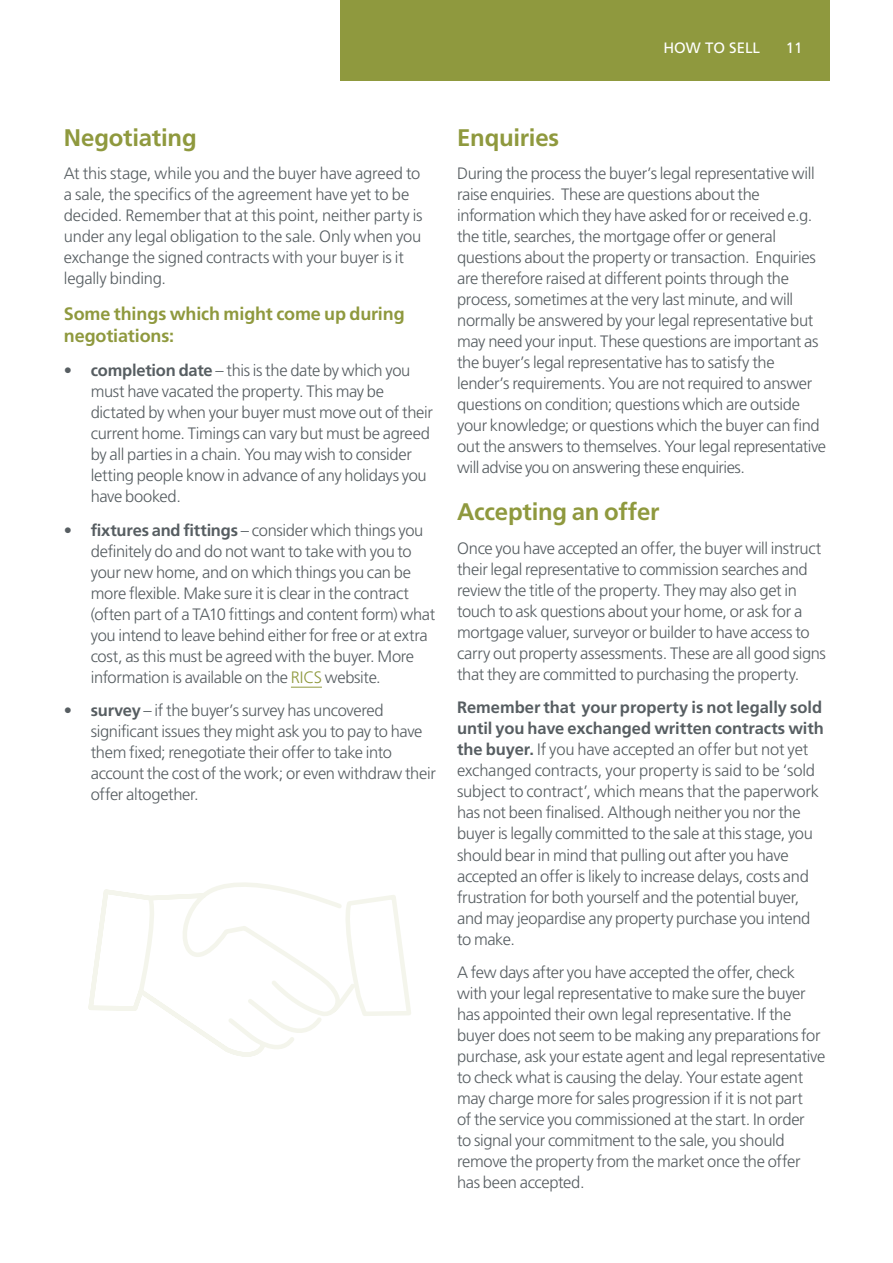
<style>
.page{position:relative;width:893px;height:1263px;background:#fff}
.page>*{position:absolute;margin:0;border:0;box-sizing:border-box;transform-origin:0 0}
.Body_copy{font:700 24px "Frutiger LT Std";letter-spacing:-.01em;color:#8f993e}
.Body_copy-2{font:700 18px/22.5px "Frutiger LT Std";letter-spacing:-.005em;color:#8f993e}
.Body_copy-3{font:300 16.5px/21px "Frutiger LT Std";letter-spacing:-.02em;color:#575e62}
.t1{font:15px "Frutiger LT Std";color:#fff}
.s1{font-weight:700}
.s2{color:#8f993e}
</style>
<div class="page">
<div style="left:340px;top:0;width:489px;height:81px;background:#8f993e"></div>
<hr style="left:291px;top:687px;width:31px;height:1px;background:#8f993e">
<svg style="left:88px;top:882px;width:323px;height:175px"></svg>
<p class="t1" style="left:663px;top:39px;width:98px">HOW TO SELL</p>
<p class="t1" style="left:786px;top:39px;width:18px">11</p>
<h2 class="Body_copy" style="left:64px;top:123px;width:134px">Negotiating</h2>
<p class="Body_copy-3" style="left:64px;top:163px;width:360px">At this stage, while you and the buyer have agreed to a sale, the specifics of the agreement have yet to be decided. Remember that at this point, neither party is under any legal obligation to the sale. Only when you exchange the signed contracts with your buyer is it legally binding.</p>
<p class="Body_copy-2" style="left:64px;top:302px;width:342px">Some things which might come up during negotiations:</p>
<p class="Body_copy-3" style="left:91px;top:360px;width:344px;text-indent:-27px">• <span class="s1">completion date</span> – this is the date by which you must have vacated the property. This may be dictated by when your buyer must move out of their current home. Timings can vary but must be agreed by all parties in a chain. You may wish to consider letting people know in advance of any holidays you have booked.</p>
<p class="Body_copy-3" style="left:91px;top:520px;width:346px;text-indent:-27px">• <span class="s1">fixtures and fittings</span> – consider which things you definitely do and do not want to take with you to your new home, and on which things you can be more flexible. Make sure it is clear in the contract (often part of a TA10 fittings and content form) what you intend to leave behind either for free or at extra cost, as this must be agreed with the buyer. More information is available on the <span class="s2">RICS</span> website.</p>
<p class="Body_copy-3" style="left:91px;top:700px;width:347px;text-indent:-27px">• <span class="s1">survey</span> – if the buyer’s survey has uncovered significant issues they might ask you to pay to have them fixed; renegotiate their offer to take into account the cost of the work; or even withdraw their offer altogether.</p>
<h2 class="Body_copy" style="left:457px;top:123px;width:104px">Enquiries</h2>
<p class="Body_copy-3" style="left:457px;top:163px;width:370px">During the process the buyer’s legal representative will raise enquiries. These are questions about the information which they have asked for or received e.g. the title, searches, the mortgage offer or general questions about the property or transaction. Enquiries are therefore raised at different points through the process, sometimes at the very last minute, and will normally be answered by your legal representative but may need your input. These questions are important as the buyer’s legal representative has to satisfy the lender’s requirements. You are not required to answer questions on condition; questions which are outside your knowledge; or questions which the buyer can find out the answers to themselves. Your legal representative will advise you on answering these enquiries.</p>
<p class="Body_copy" style="left:457px;top:497px;width:204px">Accepting an offer</p>
<p class="Body_copy-3" style="left:457px;top:538px;width:370px">Once you have accepted an offer, the buyer will instruct their legal representative to commission searches and review the title of the property. They may also get in touch to ask questions about your home, or ask for a mortgage valuer, surveyor or builder to have access to carry out property assessments. These are all good signs that they are committed to purchasing the property.</p>
<p class="Body_copy-3" style="left:457px;top:697px;width:368px"><span class="s1">Remember that your property is not legally sold until you have exchanged written contracts with the buyer.</span> If you have accepted an offer but not yet exchanged contracts, your property is said to be ‘sold subject to contract’, which means that the paperwork has not been finalised. Although neither you nor the buyer is legally committed to the sale at this stage, you should bear in mind that pulling out after you have accepted an offer is likely to increase delays, costs and frustration for both yourself and the potential buyer, and may jeopardise any property purchase you intend to make.</p>
<p class="Body_copy-3" style="left:457px;top:962px;width:370px">A few days after you have accepted the offer, check with your legal representative to make sure the buyer has appointed their own legal representative. If the buyer does not seem to be making any preparations for purchase, ask your estate agent and legal representative to check what is causing the delay. Your estate agent may charge more for sales progression if it is not part<br>of the service you commissioned at the start. In order<br>to signal your commitment to the sale, you should remove the property from the market once the offer has been accepted.</p>
</div>
